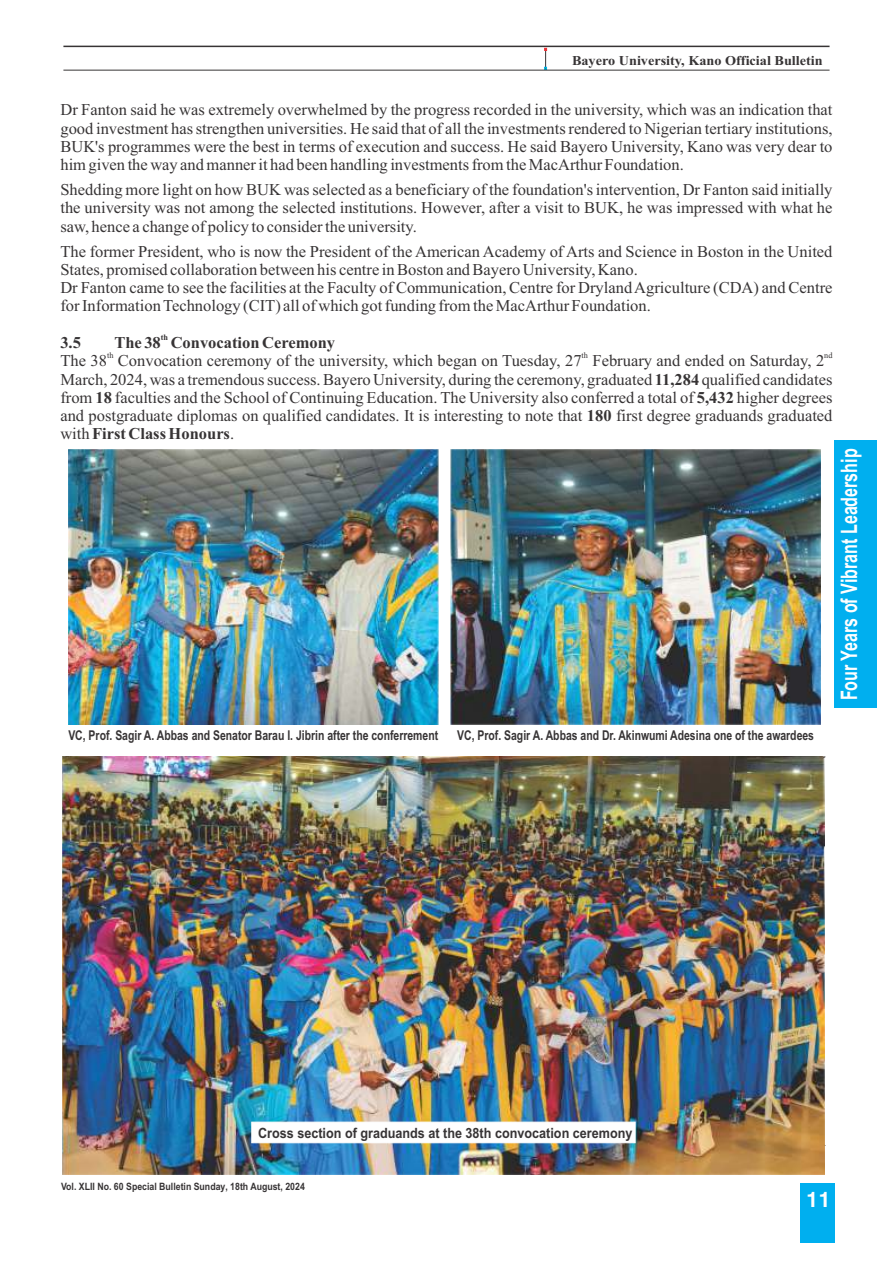
<style>
.page{position:relative;width:893px;height:1263px;background:#fff}
.page>*{position:absolute;margin:0;border:0;box-sizing:border-box;transform-origin:0 0}
.t1{font:700 22.8px "Arial";color:#fefefe;scale:.7 1}
.t2{font:700 21.6px "Swiss 721 BT";color:#fefefe}
.t3{font:16.5px/18.3px "Times New Roman";color:#373435;text-align:justify}
.t4{font:700 16.5px "Times New Roman";color:#373435}
.t5{font:700 14.1px "Arial";color:#373435;scale:.89 1}
.t6{font:700 13.5px "Arial";color:#373435;scale:.77 1}
.t7{font:700 13.5px "Times New Roman";color:#373435;scale:1.05 1}
.t8{font:700 10.05px "Arial";color:#373435;scale:.86 1}
.t9{font:8.25px "Times New Roman";color:#373435}
.t10{font:700 8.25px "Times New Roman";color:#373435}
.s1{font-weight:700}
</style>
<div class="page">
<hr style="left:63px;top:46px;width:766px;height:1px;background:#373435">
<svg style="left:544px;top:48px;width:3px;height:22px"></svg>
<hr style="left:63px;top:70px;width:766px;height:1px;background:#373435">
<div style="left:800px;top:1183px;width:34px;height:59px;background:#00afef"></div>
<img style="left:68px;top:450px;width:752px;height:274px">
<img style="left:62px;top:756px;width:762px;height:418px">
<div style="left:835px;top:441px;width:42px;height:267px;background:#00afef"></div>
<svg style="left:251px;top:1121px;width:385px;height:22px"></svg>
<p class="t7" style="left:572px;top:56px;width:240px">Bayero University, Kano Official Bulletin</p>
<p class="t3" style="left:60px;top:102px;width:774px">Dr Fanton said he was extremely overwhelmed by the progress recorded in the university, which was an indication that good investment has strengthen universities. He said that of all the investments rendered to Nigerian tertiary institutions, BUK's programmes were the best in terms of execution and success. He said Bayero University, Kano was very dear to him given the way and manner it had been handling investments from the MacArthur Foundation.</p>
<p class="t3" style="left:60px;top:182px;width:774px">Shedding more light on how BUK was selected as a beneficiary of the foundation's intervention, Dr Fanton said initially the university was not among the selected institutions. However, after a visit to BUK, he was impressed with what he saw, hence a change of policy to consider the university.</p>
<p class="t3" style="left:60px;top:243px;width:774px;text-align:left">The former President, who is now the President of the American Academy of Arts and Science in Boston in the United States, promised collaboration between his centre in Boston and Bayero University, Kano.<br>Dr Fanton came to see the facilities at the Faculty of Communication, Centre for Dryland Agriculture (CDA) and Centre for Information Technology (CIT) all of which got funding from the MacArthur Foundation.</p>
<p class="t10" style="left:161px;top:334px;width:9px">th</p>
<p class="t4" style="left:60px;top:337px;width:22px">3.5</p>
<p class="t4" style="left:114px;top:337px;width:222px">The 38 Convocation Ceremony</p>
<p class="t9" style="left:107px;top:352px;width:8px">th</p>
<p class="t9" style="left:582px;top:352px;width:8px">th</p>
<p class="t9" style="left:824px;top:352px;width:10px">nd</p>
<p class="t3" style="left:60px;top:353px;width:774px;text-align:left">The 38 Convocation ceremony of the university, which began on Tuesday, 27 February and ended on Saturday, 2<br>March, 2024, was a tremendous success. Bayero University, during the ceremony, graduated <span class="s1">11,284</span> qualified candidates from <span class="s1">18</span> faculties and the School of Continuing Education. The University also conferred a total of <span class="s1">5,432</span> higher degrees and postgraduate diplomas on qualified candidates. It is interesting to note that <span class="s1">180</span> first degree graduands graduated with <span class="s1">First Class Honours</span>.</p>
<p class="t6" style="left:68px;top:730px;width:482px">VC, Prof. Sagir A. Abbas and Senator Barau I. Jibrin after the conferrement</p>
<p class="t6" style="left:457px;top:730px;width:465px">VC, Prof. Sagir A. Abbas and Dr. Akinwumi Adesina one of the awardees</p>
<h1 class="t1" style="left:841px;top:700px;width:361px;rotate:-90deg">Four Years of Vibrant Leadership</h1>
<p class="t5" style="left:258px;top:1127px;width:422px">Cross section of graduands at the 38th convocation ceremony</p>
<p class="t8" style="left:61px;top:1182px;width:285px">Vol. XLII No. 60 Special Bulletin Sunday, 18th August, 2024</p>
<h2 class="t2" style="left:806px;top:1190px;width:26px">11</h2>
</div>
